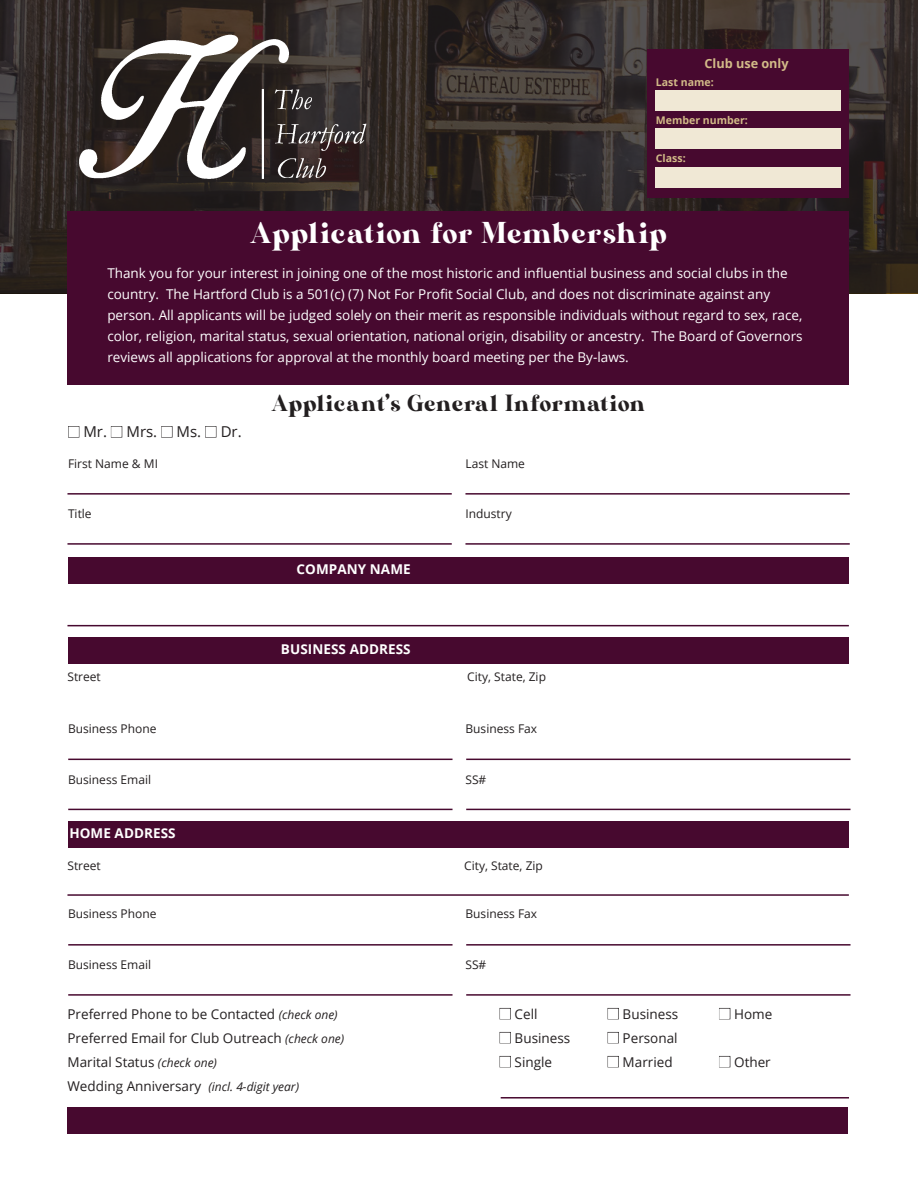
<style>
.page{position:relative;width:918px;height:1188px;background:#fff}
.page>*{position:absolute;margin:0;border:0;box-sizing:border-box;transform-origin:0 0}
.t1{font:27px "AL Nevrada Personal Use Only";letter-spacing:.05em;color:#fff}
.t2{font:21px "AL Nevrada Personal Use Only";letter-spacing:.05em;color:#231f20}
.t3{font:15px "Open Sans";color:#231f20}
.t4{font:13.5px/21px "Open Sans";color:#fff}
.t5{font:13.5px "Open Sans";color:#231f20}
.t6{font:700 13.5px "Open Sans";letter-spacing:.005em;color:#fff}
.t7{font:700 12.6px "Open Sans";color:#d2bb88}
.t8{font:12px "Open Sans";color:#231f20}
.t9{font:700 10.5px "Open Sans";color:#d2bb88}
.s1{font-style:italic;font-size:12px}
</style>
<div class="page">
<svg style="left:0;top:0;width:918px;height:293px"></svg>
<div style="left:68px;top:211px;width:781px;height:173px;background:#47092f"></div>
<img style="left:66px;top:12px;width:316px;height:173px">
<div style="left:647px;top:49px;width:202px;height:149px;background:#47092f"></div>
<div style="left:656px;top:90px;width:185px;height:21px;background:#f0e8d5"></div>
<div style="left:656px;top:129px;width:185px;height:20px;background:#f0e8d5"></div>
<div style="left:656px;top:167px;width:185px;height:20px;background:#f0e8d5"></div>
<div style="left:68px;top:821px;width:781px;height:27px;background:#47092f"></div>
<div style="left:67px;top:1107px;width:781px;height:27px;background:#47092f"></div>
<div style="left:68px;top:637px;width:781px;height:27px;background:#47092f"></div>
<div style="left:68px;top:557px;width:781px;height:27px;background:#47092f"></div>
<hr style="left:67px;top:493px;width:385px;height:2px;background:#47092f">
<hr style="left:465px;top:493px;width:385px;height:2px;background:#47092f">
<hr style="left:67px;top:543px;width:385px;height:2px;background:#47092f">
<hr style="left:67px;top:625px;width:782px;height:1px;background:#47092f">
<hr style="left:67px;top:894px;width:782px;height:2px;background:#47092f">
<hr style="left:465px;top:543px;width:385px;height:2px;background:#47092f">
<hr style="left:68px;top:759px;width:385px;height:1px;background:#47092f">
<hr style="left:466px;top:759px;width:385px;height:1px;background:#47092f">
<hr style="left:68px;top:809px;width:385px;height:1px;background:#47092f">
<hr style="left:466px;top:809px;width:385px;height:1px;background:#47092f">
<hr style="left:68px;top:944px;width:385px;height:2px;background:#47092f">
<hr style="left:466px;top:944px;width:385px;height:2px;background:#47092f">
<hr style="left:68px;top:994px;width:385px;height:2px;background:#47092f">
<hr style="left:466px;top:994px;width:385px;height:2px;background:#47092f">
<hr style="left:501px;top:1097px;width:348px;height:2px;background:#47092f">
<p class="t7" style="left:704px;top:55px;width:86px">Club use only</p>
<p class="t9" style="left:656px;top:75px;width:59px">Last name:</p>
<p class="t9" style="left:656px;top:113px;width:94px">Member number:</p>
<p class="t9" style="left:656px;top:151px;width:31px">Class:</p>
<p class="t1" style="left:250px;top:218px;width:417px">Application for Membership</p>
<p class="t4" style="left:107px;top:262px;width:697px">Thank you for your interest in joining one of the most historic and influential business and social clubs in the country. The Hartford Club is a 501(c) (7) Not For Profit Social Club, and does not discriminate against any person. All applicants will be judged solely on their merit as responsible individuals without regard to sex, race, color, religion, marital status, sexual orientation, national origin, disability or ancestry. The Board of Governors reviews all applications for approval at the monthly board meeting per the By-laws.</p>
<p class="t3" style="left:68px;top:421px;width:175px">■ Mr. ■ Mrs. ■ Ms. ■ Dr.</p>
<p class="t8" style="left:68px;top:455px;width:91px">First Name &amp; MI</p>
<p class="t8" style="left:68px;top:506px;width:25px">Title</p>
<p class="t2" style="left:271px;top:392px;width:375px">Applicant’s General Information</p>
<p class="t8" style="left:465px;top:455px;width:61px">Last Name</p>
<p class="t6" style="left:297px;top:559px;width:116px">COMPANY NAME</p>
<p class="t6" style="left:281px;top:640px;width:131px">BUSINESS ADDRESS</p>
<p class="t8" style="left:465px;top:506px;width:48px">Industry</p>
<p class="t8" style="left:67px;top:669px;width:35px">Street</p>
<p class="t8" style="left:467px;top:669px;width:80px">City, State, Zip</p>
<p class="t8" style="left:68px;top:721px;width:90px">Business Phone</p>
<p class="t8" style="left:68px;top:771px;width:85px">Business Email</p>
<p class="t6" style="left:69px;top:823px;width:108px">HOME ADDRESS</p>
<p class="t8" style="left:465px;top:721px;width:73px">Business Fax</p>
<p class="t8" style="left:465px;top:771px;width:22px">SS#</p>
<p class="t8" style="left:67px;top:858px;width:35px">Street</p>
<p class="t8" style="left:464px;top:858px;width:80px">City, State, Zip</p>
<p class="t8" style="left:68px;top:905px;width:90px">Business Phone</p>
<p class="t8" style="left:68px;top:956px;width:85px">Business Email</p>
<p class="t8" style="left:465px;top:905px;width:73px">Business Fax</p>
<p class="t8" style="left:465px;top:956px;width:22px">SS#</p>
<p class="t5" style="left:67px;top:1005px;width:272px">Preferred Phone to be Contacted <span class="s1">(check one)</span></p>
<p class="t5" style="left:499px;top:1005px;width:40px">■ Cell</p>
<p class="t5" style="left:607px;top:1005px;width:72px">■ Business</p>
<p class="t5" style="left:719px;top:1005px;width:55px">■ Home</p>
<p class="t5" style="left:67px;top:1029px;width:278px">Preferred Email for Club Outreach <span class="s1">(check one)</span></p>
<p class="t5" style="left:499px;top:1029px;width:72px">■ Business</p>
<p class="t5" style="left:607px;top:1029px;width:72px">■ Personal</p>
<p class="t5" style="left:67px;top:1053px;width:151px">Marital Status <span class="s1">(check one)</span></p>
<p class="t5" style="left:499px;top:1053px;width:54px">■ Single</p>
<p class="t5" style="left:607px;top:1053px;width:67px">■ Married</p>
<p class="t5" style="left:719px;top:1053px;width:53px">■ Other</p>
<p class="t5" style="left:67px;top:1077px;width:233px">Wedding Anniversary <span class="s1">(incl. 4-digit year)</span></p>
</div>
